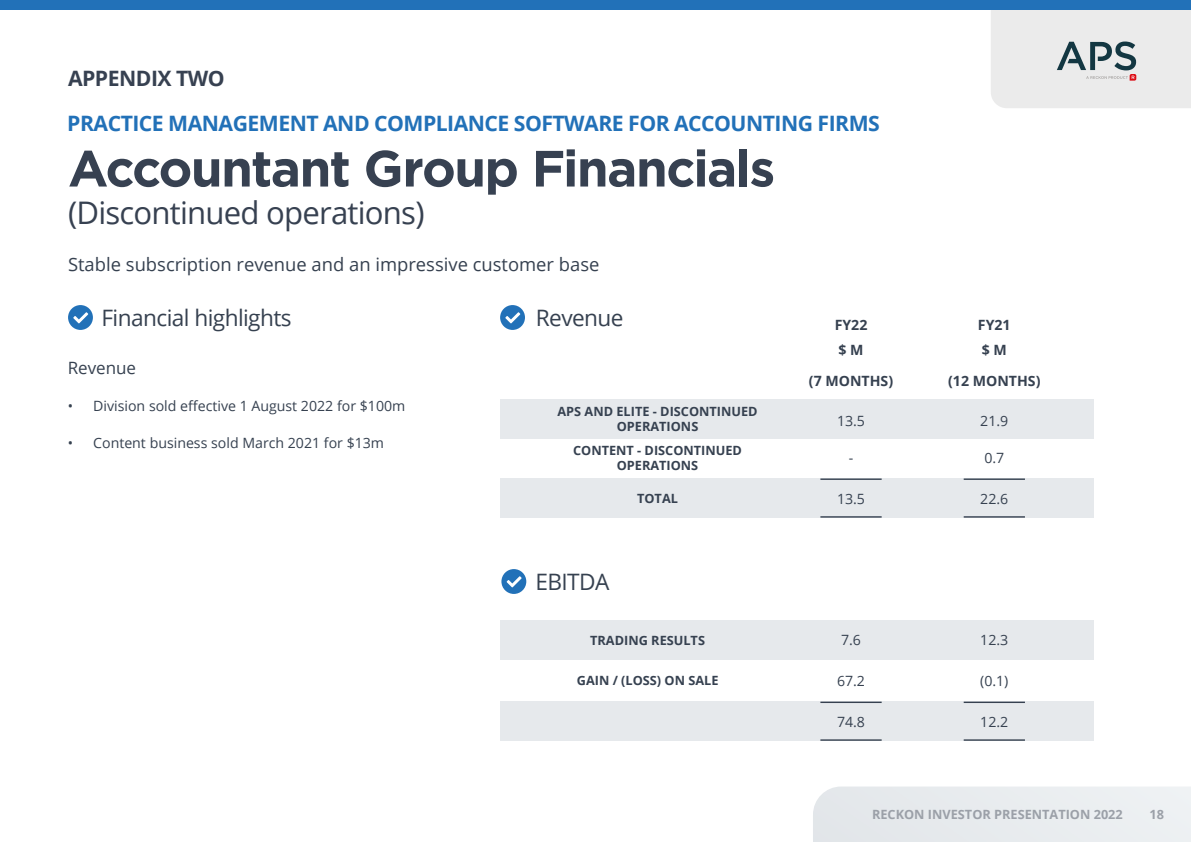
<style>
.page{position:relative;width:1191px;height:842px;background:#fff}
.page>*{position:absolute;margin:0;border:0;box-sizing:border-box;transform-origin:0 0}
.t1{font:700 50.9px "Gotham HTF";letter-spacing:-.03em;color:#374151}
.t2{font:31.1px "Open Sans";letter-spacing:-.025em;color:#374151}
.t3{font:22.6px "Open Sans";letter-spacing:-.025em;color:#364150}
.t4{font:700 21.2px "Open Sans";letter-spacing:-.025em;color:#2271b8}
.t5{font:700 21.2px "Open Sans";letter-spacing:-.025em;color:#374151}
.t6{font:18.4px "Open Sans";color:#364150}
.t7{font:17px "Open Sans";color:#364150}
.t8{font:14.1px "Open Sans";color:#364150}
.t9{font:700 14.1px/30.8px "Open Sans";color:#364150;text-align:center}
.t10{font:700 12.7px/15.3px "Open Sans";color:#364150;text-align:center}
.t11{font:700 12.7px "Open Sans";color:#9ba0a8}
</style>
<div class="page">
<div style="left:500px;top:399px;width:594px;height:40px;background:#e6e9ec"></div>
<div style="left:500px;top:620px;width:594px;height:40px;background:#e6e9ec"></div>
<div style="left:500px;top:478px;width:594px;height:39px;background:#e6e9ec"></div>
<div style="left:500px;top:701px;width:594px;height:40px;background:#e6e9ec"></div>
<hr style="left:820px;top:516px;width:61px;height:2px;background:#364150">
<hr style="left:820px;top:739px;width:61px;height:2px;background:#364150">
<hr style="left:963px;top:516px;width:62px;height:2px;background:#364150">
<hr style="left:963px;top:739px;width:62px;height:2px;background:#364150">
<hr style="left:820px;top:478px;width:61px;height:2px;background:#364150">
<hr style="left:820px;top:702px;width:61px;height:1px;background:#364150">
<hr style="left:963px;top:478px;width:62px;height:2px;background:#364150">
<hr style="left:963px;top:702px;width:62px;height:1px;background:#364150">
<div style="left:500px;top:305px;width:25px;height:25px;background:#2271b8;border-radius:50%"></div>
<svg style="left:505px;top:312px;width:15px;height:11px"></svg>
<div style="left:501px;top:569px;width:25px;height:25px;background:#2271b8;border-radius:50%"></div>
<svg style="left:506px;top:576px;width:15px;height:11px"></svg>
<div style="left:68px;top:305px;width:25px;height:25px;background:#2271b8;border-radius:50%"></div>
<svg style="left:73px;top:312px;width:15px;height:11px"></svg>
<div style="left:0;top:0;width:1191px;height:10px;background:#2271b8"></div>
<svg style="left:991px;top:10px;width:200px;height:98px;background:#e0e2e2"></svg>
<div style="left:813px;top:786px;width:378px;height:56px;background:#e8ecef"></div>
<h3 class="t5" style="left:68px;top:63px;width:158px">APPENDIX TWO</h3>
<h3 class="t4" style="left:67px;top:108px;width:814px">PRACTICE MANAGEMENT AND COMPLIANCE SOFTWARE FOR ACCOUNTING FIRMS</h3>
<h1 class="t1" style="left:68px;top:139px;width:708px">Accountant Group Financials</h1>
<h2 class="t2" style="left:68px;top:191px;width:358px">(Discontinued operations)</h2>
<h3 class="t6" style="left:68px;top:251px;width:533px">Stable subscription revenue and an impressive customer base</h3>
<h3 class="t3" style="left:101px;top:302px;width:192px">Financial highlights</h3>
<p class="t9" style="left:834px;top:309px;width:34px">FY22</p>
<h3 class="t3" style="left:536px;top:302px;width:89px">Revenue</h3>
<p class="t9" style="left:978px;top:309px;width:34px">FY21</p>
<p class="t7" style="left:68px;top:356px;width:70px">Revenue</p>
<p class="t8" style="left:68px;top:396px;width:339px">• Division sold effective 1 August 2022 for $100m</p>
<p class="t8" style="left:68px;top:433px;width:318px">• Content business sold March 2021 for $13m</p>
<p class="t10" style="left:557px;top:403px;width:202px">APS AND ELITE - DISCONTINUED<br>OPERATIONS</p>
<p class="t10" style="left:573px;top:443px;width:170px">CONTENT - DISCONTINUED<br>OPERATIONS</p>
<p class="t10" style="left:637px;top:490px;width:42px">TOTAL</p>
<h3 class="t3" style="left:535px;top:566px;width:76px">EBITDA</h3>
<p class="t10" style="left:590px;top:632px;width:116px">TRADING RESULTS</p>
<p class="t10" style="left:577px;top:672px;width:143px">GAIN / (LOSS) ON SALE</p>
<p class="t9" style="left:809px;top:334px;width:86px">$ M<br>(7 MONTHS)</p>
<p class="t8" style="left:837px;top:411px;width:30px">13.5</p>
<p class="t9" style="left:948px;top:334px;width:94px">$ M<br>(12 MONTHS)</p>
<p class="t8" style="left:980px;top:411px;width:30px">21.9</p>
<p class="t8" style="left:848px;top:448px;width:6px">-</p>
<p class="t8" style="left:984px;top:448px;width:21px">0.7</p>
<p class="t8" style="left:837px;top:489px;width:30px">13.5</p>
<p class="t8" style="left:980px;top:489px;width:30px">22.6</p>
<p class="t8" style="left:841px;top:631px;width:21px">7.6</p>
<p class="t8" style="left:980px;top:631px;width:30px">12.3</p>
<p class="t8" style="left:837px;top:671px;width:30px">67.2</p>
<p class="t8" style="left:980px;top:671px;width:30px">(0.1)</p>
<p class="t8" style="left:837px;top:712px;width:30px">74.8</p>
<p class="t8" style="left:980px;top:712px;width:30px">12.2</p>
<p class="t11" style="left:872px;top:805px;width:252px">RECKON INVESTOR PRESENTATION 2022</p>
<p class="t11" style="left:1149px;top:805px;width:16px">18</p>
</div>
